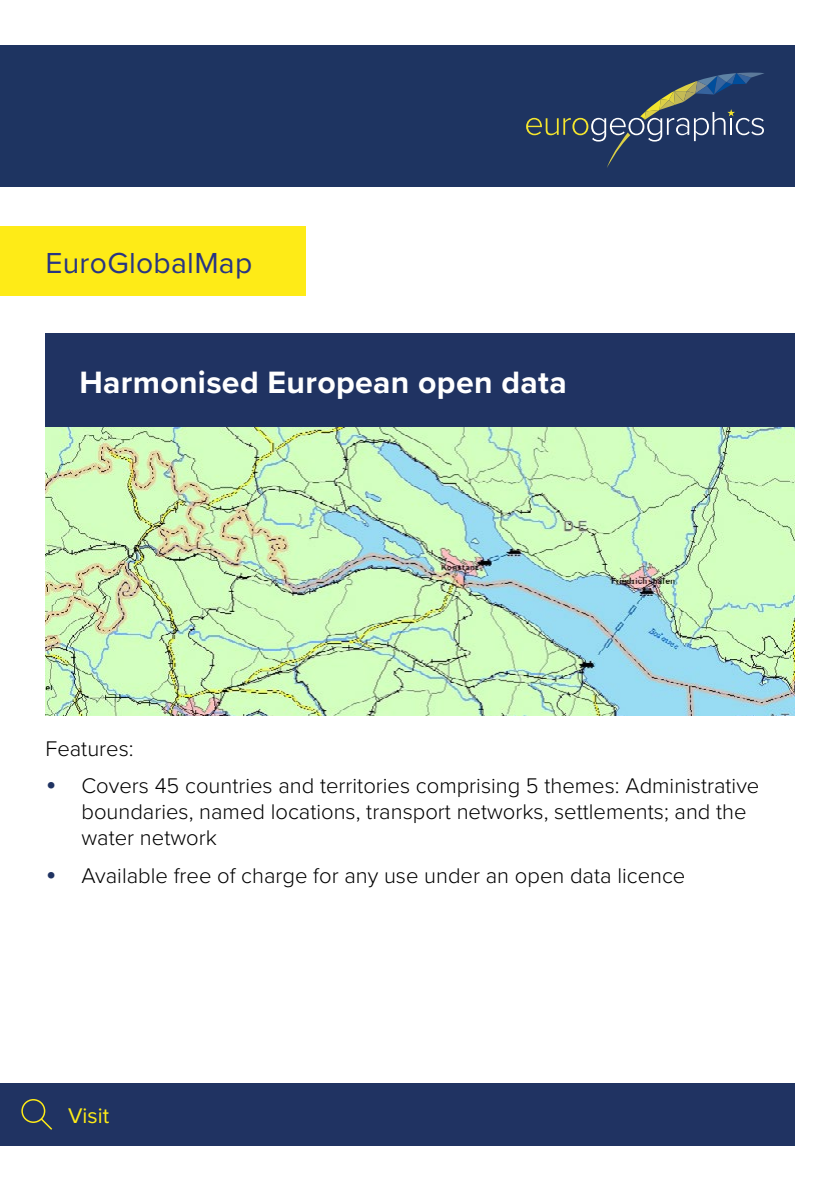
<style>
.page{position:relative;width:840px;height:1191px;background:#fff}
.page>*{position:absolute;margin:0;border:0;box-sizing:border-box;transform-origin:0 0}
.t1{font:700 32px "Proxima Nova";letter-spacing:.01em;color:#fff}
.t2{font:30px "Proxima Nova";letter-spacing:.01em;color:#283583}
.t3{font:300 22px/26px "Proxima Nova";color:#000}
.t4{font:22px "Proxima Nova";color:#feeb17}
.s1{font-size:32px;color:#203362}
</style>
<div class="page">
<img style="left:45px;top:427px;width:749px;height:288px">
<div style="left:45px;top:334px;width:749px;height:93px;background:#203362"></div>
<div style="left:0;top:45px;width:794px;height:142px;background:#1e3461"></div>
<svg style="left:526px;top:73px;width:238px;height:95px"></svg>
<div style="left:0;top:227px;width:305px;height:69px;background:#feeb17"></div>
<div style="left:0;top:1082px;width:794px;height:63px;background:#203362"></div>
<div style="left:21px;top:1099px;width:24px;height:24px;border:1px solid #feeb17;border-radius:50%"></div>
<svg style="left:39px;top:1116px;width:14px;height:14px"></svg>
<h2 class="t2" style="left:45px;top:241px;width:208px">EuroGlobalMap</h2>
<h1 class="t1" style="left:79px;top:358px;width:488px">Harmonised European open data</h1>
<p class="t3" style="left:45px;top:734px;width:90px">Features:</p>
<p class="t3" style="left:81px;top:772px;width:679px;text-indent:-36px"><span class="s1">•</span> Covers 45 countries and territories comprising 5 themes: Administrative boundaries, named locations, transport networks, settlements; and the water network</p>
<p class="t3" style="left:45px;top:861px;width:641px"><span class="s1">•</span> Available free of charge for any use under an open data licence</p>
<p class="t4" style="left:68px;top:1099px;width:43px">Visit</p>
</div>
